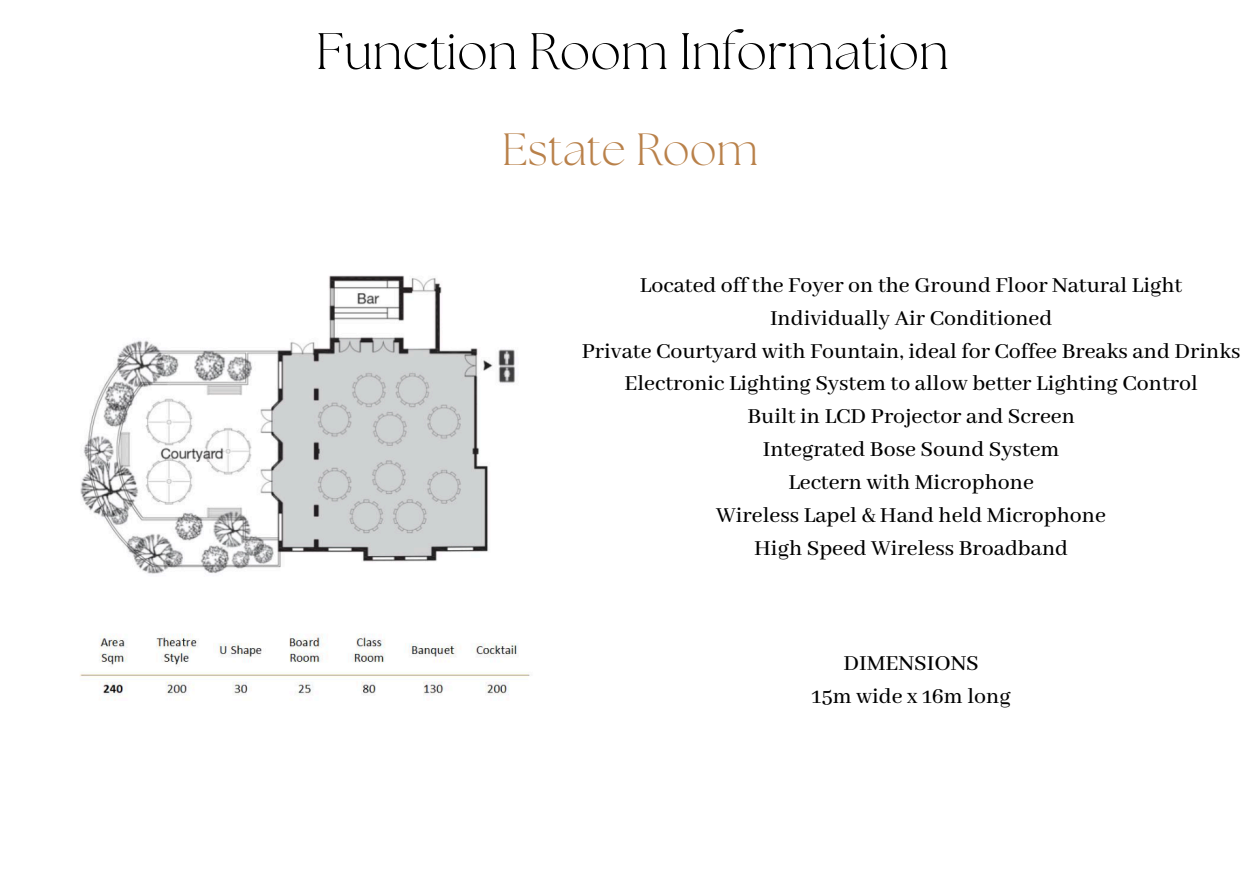
<style>
.page{position:relative;width:1260px;height:869px;background:#fff}
.page>*{position:absolute;margin:0;border:0;box-sizing:border-box;transform-origin:0 0}
.t1{font:300 51.19px "The Seasons";color:#000}
.t2{font:300 45.06px "The Seasons";color:#b9814a}
.t3{font:500 23.8px "Abhaya Libre";color:#000}
</style>
<div class="page">
<img style="left:80px;top:275px;width:450px;height:421px">
<p class="t1" style="left:316px;top:28px;width:635px">Function Room Information</p>
<h2 class="t2" style="left:502px;top:128px;width:258px">Estate Room</h2>
<p class="t3" style="left:640px;top:272px;width:544px">Located off the Foyer on the Ground Floor Natural Light</p>
<p class="t3" style="left:770px;top:304px;width:284px">Individually Air Conditioned</p>
<p class="t3" style="left:582px;top:337px;width:660px">Private Courtyard with Fountain, ideal for Coffee Breaks and Drinks</p>
<p class="t3" style="left:624px;top:370px;width:575px">Electronic Lighting System to allow better Lighting Control</p>
<p class="t3" style="left:747px;top:403px;width:329px">Built in LCD Projector and Screen</p>
<p class="t3" style="left:763px;top:436px;width:298px">Integrated Bose Sound System</p>
<p class="t3" style="left:788px;top:469px;width:247px">Lectern with Microphone</p>
<p class="t3" style="left:716px;top:501px;width:391px">Wireless Lapel &amp; Hand held Microphone</p>
<p class="t3" style="left:754px;top:534px;width:315px">High Speed Wireless Broadband</p>
<p class="t3" style="left:843px;top:650px;width:137px">DIMENSIONS</p>
<p class="t3" style="left:812px;top:683px;width:201px">15m wide x 16m long</p>
</div>
